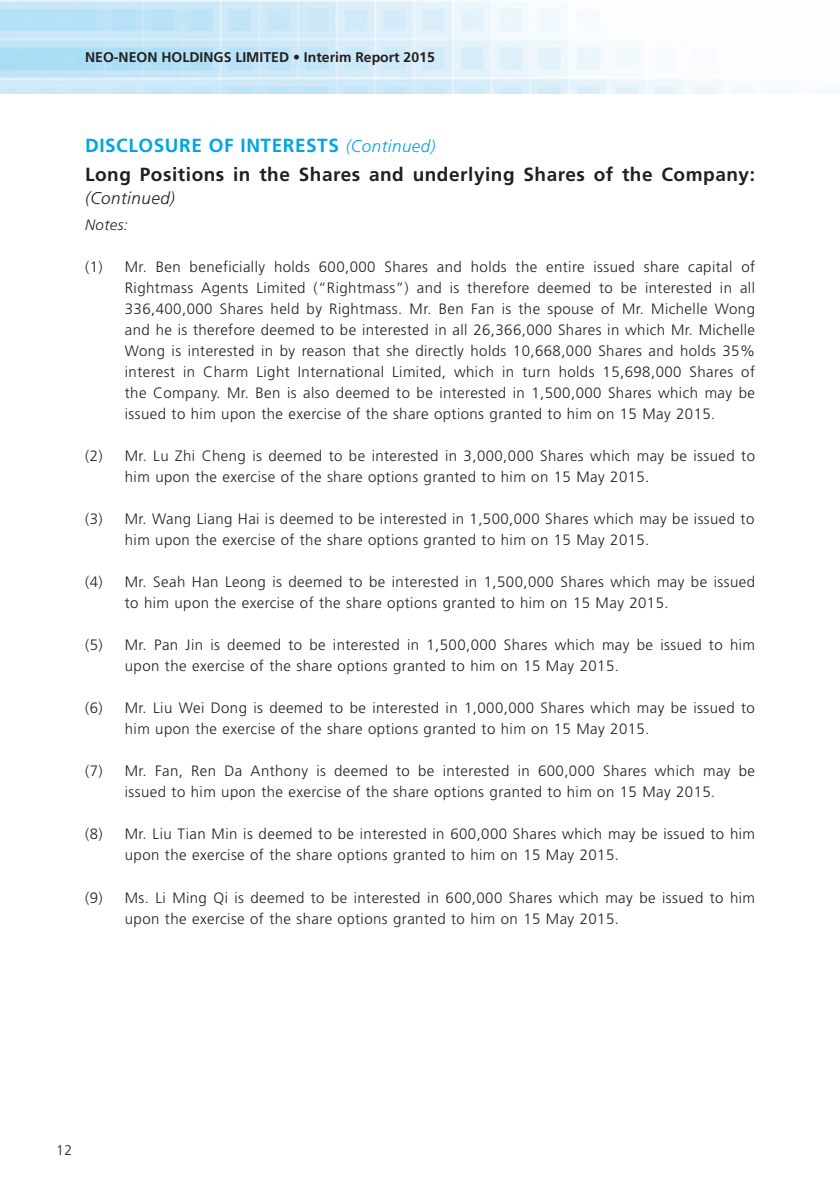
<style>
.page{position:relative;width:840px;height:1191px;background:#fff}
.page>*{position:absolute;margin:0;border:0;box-sizing:border-box;transform-origin:0 0}
.t1{font:700 19px/28.6px "Frutiger LT Std";letter-spacing:.03em;color:#231f20}
.t2{font:italic 300 17px "Frutiger LT Std";letter-spacing:.03em;color:#231f20}
.t3{font:300 15px/21px "Frutiger LT Std";letter-spacing:.03em;color:#231f20}
.t4{font:italic 300 15px "Frutiger LT Std";letter-spacing:.03em;color:#231f20}
.t5{font:700 14px "Frutiger LT Std";color:#231f20}
.t6{font:300 14px "Frutiger LT Std";color:#231f20}
.s1{color:#00a5e3}
.s2{font-weight:300;font-style:italic;font-size:17px;color:#00a5e3}
</style>
<div class="page">
<img style="left:0;top:0;width:793px;height:93px">
<p class="t5" style="left:85px;top:49px;width:351px">NEO-NEON HOLDINGS LIMITED • Interim Report 2015</p>
<p class="t1" style="left:85px;top:131px;width:671px"><span class="s1">DISCLOSURE OF INTERESTS</span> <span class="s2">(Continued)<br></span>Long Positions in the Shares and underlying Shares of the Company:</p>
<p class="t2" style="left:85px;top:188px;width:91px">(Continued)</p>
<p class="t4" style="left:85px;top:216px;width:44px">Notes:</p>
<p class="t3" style="left:125px;top:257px;width:631px;text-align:justify;text-indent:-40px">(1) Mr. Ben beneficially holds 600,000 Shares and holds the entire issued share capital of Rightmass Agents Limited (“Rightmass”) and is therefore deemed to be interested in all 336,400,000 Shares held by Rightmass. Mr. Ben Fan is the spouse of Mr. Michelle Wong and he is therefore deemed to be interested in all 26,366,000 Shares in which Mr. Michelle Wong is interested in by reason that she directly holds 10,668,000 Shares and holds 35% interest in Charm Light International Limited, which in turn holds 15,698,000 Shares of the Company. Mr. Ben is also deemed to be interested in 1,500,000 Shares which may be issued to him upon the exercise of the share options granted to him on 15 May 2015.</p>
<p class="t3" style="left:125px;top:446px;width:631px;text-indent:-40px">(2) Mr. Lu Zhi Cheng is deemed to be interested in 3,000,000 Shares which may be issued to him upon the exercise of the share options granted to him on 15 May 2015.</p>
<p class="t3" style="left:125px;top:509px;width:630px;text-indent:-40px">(3) Mr. Wang Liang Hai is deemed to be interested in 1,500,000 Shares which may be issued to him upon the exercise of the share options granted to him on 15 May 2015.</p>
<p class="t3" style="left:125px;top:572px;width:631px;text-indent:-40px">(4) Mr. Seah Han Leong is deemed to be interested in 1,500,000 Shares which may be issued to him upon the exercise of the share options granted to him on 15 May 2015.</p>
<p class="t3" style="left:125px;top:635px;width:631px;text-indent:-40px">(5) Mr. Pan Jin is deemed to be interested in 1,500,000 Shares which may be issued to him upon the exercise of the share options granted to him on 15 May 2015.</p>
<p class="t3" style="left:125px;top:698px;width:631px;text-indent:-40px">(6) Mr. Liu Wei Dong is deemed to be interested in 1,000,000 Shares which may be issued to him upon the exercise of the share options granted to him on 15 May 2015.</p>
<p class="t3" style="left:85px;top:761px;width:671px;text-align:center">(7) Mr. Fan, Ren Da Anthony is deemed to be interested in 600,000 Shares which may be issued to him upon the exercise of the share options granted to him on 15 May 2015.</p>
<p class="t3" style="left:125px;top:824px;width:631px;text-indent:-40px">(8) Mr. Liu Tian Min is deemed to be interested in 600,000 Shares which may be issued to him upon the exercise of the share options granted to him on 15 May 2015.</p>
<p class="t3" style="left:125px;top:887px;width:631px;text-indent:-40px">(9) Ms. Li Ming Qi is deemed to be interested in 600,000 Shares which may be issued to him upon the exercise of the share options granted to him on 15 May 2015.</p>
<p class="t6" style="left:56px;top:1142px;width:17px">12</p>
</div>
